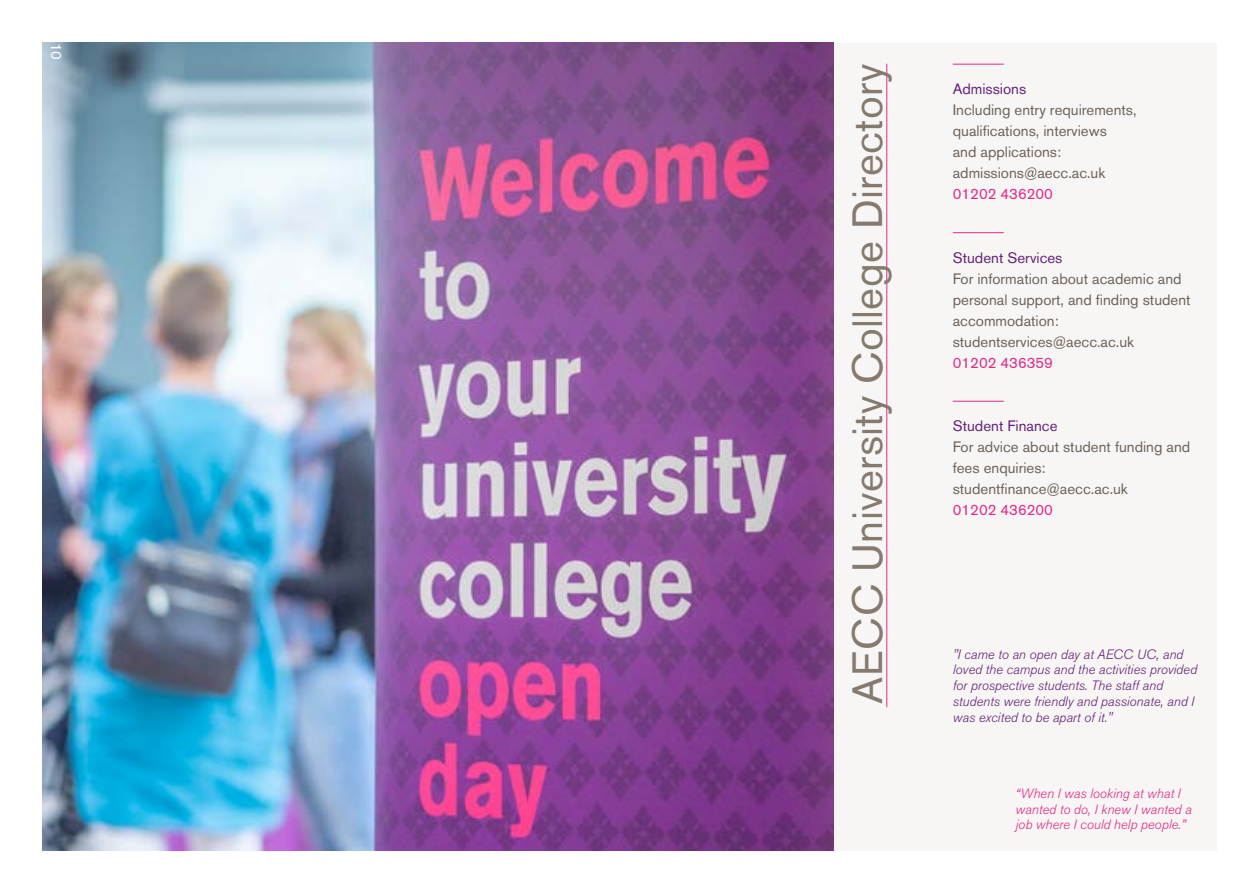
<style>
.page{position:relative;width:1259px;height:893px;background:#fff}
.page>*{position:absolute;margin:0;border:0;box-sizing:border-box;transform-origin:0 0}
.t1{font:42px "Akzidenz Grotesk BE";letter-spacing:.01em;color:#857a70}
.t2{font:15px/21px "Akzidenz Grotesk BE";color:#6d625a}
.t3{font:15px "Akzidenz Grotesk BE";color:#632379}
.t4{font:15px "Akzidenz Grotesk BE";color:#e02a88}
.t5{font:15px "Akzidenz Grotesk BE";color:#fff}
.t6{font:italic 300 13.5px/15.8px "Akzidenz Grotesk BE";color:#632379}
.t7{font:italic 300 13.5px/15.8px "Akzidenz Grotesk BE";color:#e02a88}
</style>
<div class="page">
<div style="left:833px;top:43px;width:383px;height:807px;background:#f7f6f4"></div>
<img style="left:43px;top:43px;width:790px;height:807px">
<hr style="left:886px;top:64px;width:1px;height:643px;background:#e02a88">
<hr style="left:952px;top:64px;width:51px;height:1px;background:#e02a88">
<hr style="left:952px;top:232px;width:51px;height:1px;background:#e02a88">
<hr style="left:952px;top:401px;width:51px;height:1px;background:#e02a88">
<p class="t5" style="left:65px;top:43px;width:19px;rotate:90deg">10</p>
<h1 class="t1" style="left:842px;top:704px;width:641px;rotate:-90deg">AECC University College Directory</h1>
<p class="t3" style="left:952px;top:80px;width:75px">Admissions</p>
<p class="t2" style="left:952px;top:99px;width:185px">Including entry requirements, qualifications, interviews<br>and applications: admissions@aecc.ac.uk</p>
<p class="t4" style="left:952px;top:185px;width:102px">01202 436200</p>
<p class="t3" style="left:952px;top:249px;width:111px">Student Services</p>
<p class="t2" style="left:952px;top:268px;width:239px">For information about academic and personal support, and finding student accommodation: studentservices@aecc.ac.uk</p>
<p class="t4" style="left:952px;top:354px;width:102px">01202 436359</p>
<p class="t3" style="left:952px;top:417px;width:106px">Student Finance</p>
<p class="t2" style="left:952px;top:437px;width:239px">For advice about student funding and fees enquiries: studentfinance@aecc.ac.uk</p>
<p class="t4" style="left:952px;top:501px;width:102px">01202 436200</p>
<p class="t6" style="left:952px;top:646px;width:246px">"I came to an open day at AECC UC, and loved the campus and the activities provided for prospective students. The staff and students were friendly and passionate, and I was excited to be apart of it."</p>
<p class="t7" style="left:1015px;top:785px;width:178px">“When I was looking at what I wanted to do, I knew I wanted a job where I could help people.”</p>
</div>
